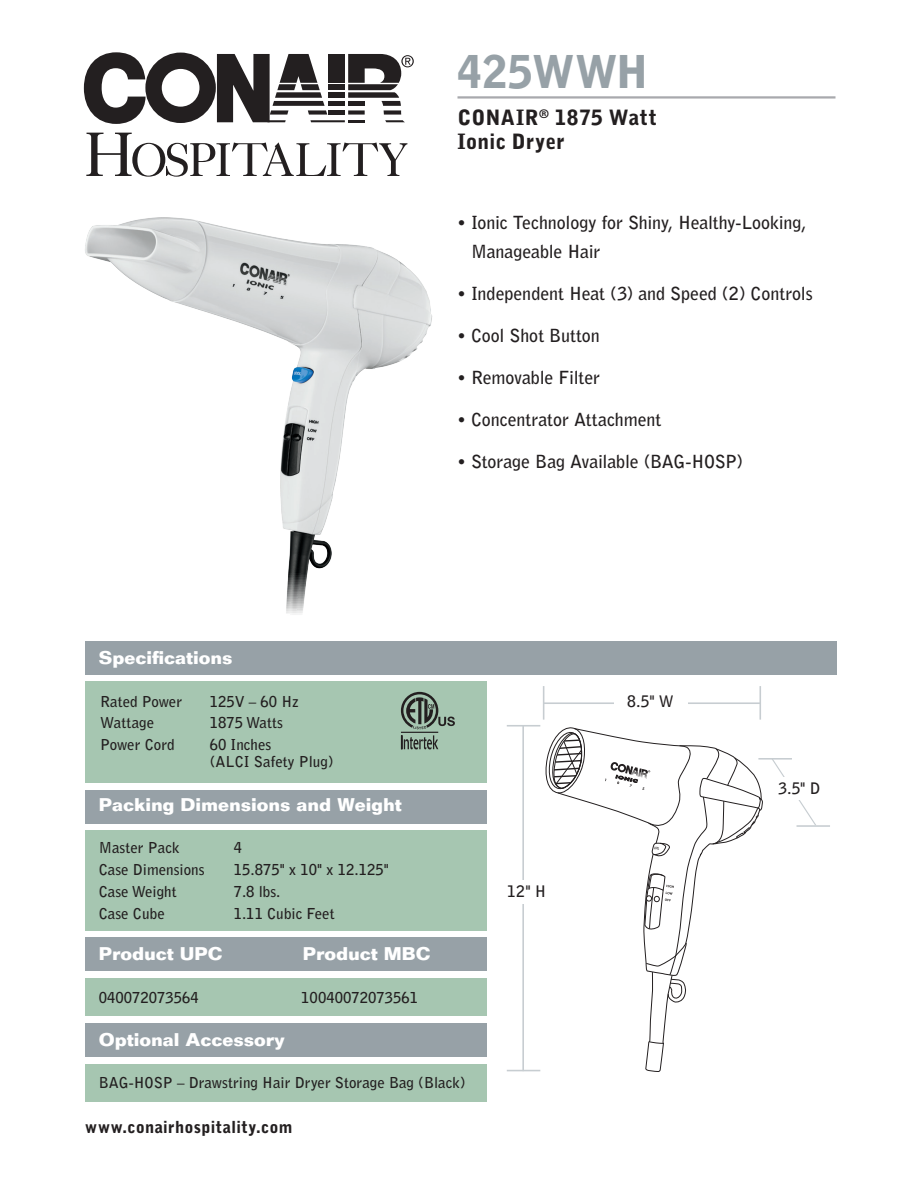
<style>
.page{position:relative;width:918px;height:1188px;background:#fff}
.page>*{position:absolute;margin:0;border:0;box-sizing:border-box;transform-origin:0 0}
.t1{font:900 45px "Bell Gothic Std";color:#97a1a7}
.t2{font:900 21px/24px "Bell Gothic Std";letter-spacing:.015em;color:#231f20}
.t3{font:700 18px/28.5px "Bell Gothic Std";letter-spacing:-.01em;color:#231f20}
.t4{font:700 18px "Folio Std";color:#fff}
.t5{font:900 16.5px "Bell Gothic Std";letter-spacing:.02em;color:#231f20}
.t6{font:700 15.75px "Bell Gothic Std";color:#231f20}
.t7{font:700 15px/16.5px "Bell Gothic Std";color:#231f20}
</style>
<div class="page">
<div style="left:85px;top:642px;width:752px;height:33px;background:#97a1a7"></div>
<div style="left:85px;top:978px;width:402px;height:38px;background:#a6c6b1"></div>
<div style="left:85px;top:682px;width:402px;height:101px;background:#a6c6b1"></div>
<div style="left:85px;top:830px;width:402px;height:101px;background:#a6c6b1"></div>
<div style="left:85px;top:790px;width:402px;height:33px;background:#97a1a7"></div>
<div style="left:85px;top:937px;width:402px;height:34px;background:#97a1a7"></div>
<div style="left:85px;top:1064px;width:402px;height:38px;background:#a6c6b1"></div>
<div style="left:85px;top:1023px;width:402px;height:34px;background:#97a1a7"></div>
<img style="left:85px;top:217px;width:347px;height:398px">
<svg style="left:560px;top:730px;width:203px;height:79px"></svg>
<svg style="left:545px;top:727px;width:41px;height:67px"></svg>
<svg style="left:605px;top:745px;width:157px;height:327px"></svg>
<svg style="left:84px;top:52px;width:330px;height:72px"></svg>
<svg style="left:86px;top:133px;width:321px;height:44px"></svg>
<hr style="left:401px;top:732px;width:37px;height:1px;background:#231f20">
<svg style="left:401px;top:735px;width:37px;height:15px"></svg>
<svg style="left:401px;top:692px;width:54px;height:37px"></svg>
<hr style="left:458px;top:96px;width:378px;height:3px;background:#a8a9ad">
<hr style="left:522px;top:726px;width:2px;height:345px;background:#c7cdd1">
<hr style="left:507px;top:725px;width:33px;height:2px;background:#c7cdd1">
<hr style="left:507px;top:1070px;width:33px;height:1px;background:#c7cdd1">
<div style="left:497px;top:880px;width:59px;height:24px;background:#fff"></div>
<hr style="left:543px;top:702px;width:218px;height:2px;background:#c7cdd1">
<hr style="left:543px;top:686px;width:1px;height:34px;background:#c7cdd1">
<hr style="left:760px;top:686px;width:1px;height:34px;background:#c7cdd1">
<div style="left:614px;top:684px;width:73px;height:35px;background:#fff"></div>
<svg style="left:772px;top:760px;width:44px;height:67px"></svg>
<div style="left:776px;top:777px;width:47px;height:23px;background:#fff"></div>
<hr style="left:758px;top:758px;width:34px;height:2px;background:#c7cdd1">
<hr style="left:797px;top:825px;width:33px;height:2px;background:#c7cdd1">
<h1 class="t1" style="left:458px;top:45px;width:192px">425WWH</h1>
<h2 class="t2" style="left:457px;top:106px;width:201px">CONAIR<sup>®</sup> 1875 Watt<br>Ionic Dryer</h2>
<p class="t3" style="left:471px;top:209px;width:337px;text-indent:-14px">• Ionic Technology for Shiny, Healthy-Looking,<br>Manageable Hair</p>
<p class="t3" style="left:457px;top:279px;width:357px">• Independent Heat (3) and Speed (2) Controls</p>
<p class="t3" style="left:457px;top:321px;width:144px">• Cool Shot Button</p>
<p class="t3" style="left:457px;top:363px;width:145px">• Removable Filter</p>
<p class="t3" style="left:457px;top:405px;width:206px">• Concentrator Attachment</p>
<p class="t3" style="left:457px;top:447px;width:287px">• Storage Bag Available (BAG-HOSP)</p>
<p class="t4" style="left:99px;top:647px;width:135px">Specifications</p>
<p class="t7" style="left:100px;top:693px;width:83px">Rated Power</p>
<p class="t7" style="left:210px;top:693px;width:91px">125V – 60 Hz</p>
<p class="t7" style="left:100px;top:715px;width:55px">Wattage</p>
<p class="t7" style="left:210px;top:715px;width:75px">1875 Watts</p>
<p class="t7" style="left:100px;top:737px;width:76px">Power Cord</p>
<p class="t7" style="left:210px;top:737px;width:125px">60 Inches<br>(ALCI Safety Plug)</p>
<p class="t4" style="left:99px;top:793px;width:304px">Packing Dimensions and Weight</p>
<p class="t7" style="left:99px;top:839px;width:82px">Master Pack</p>
<p class="t7" style="left:234px;top:839px;width:10px">4</p>
<p class="t7" style="left:99px;top:861px;width:107px">Case Dimensions</p>
<p class="t7" style="left:234px;top:861px;width:156px">15.875" x 10" x 12.125"</p>
<p class="t7" style="left:99px;top:883px;width:79px">Case Weight</p>
<p class="t7" style="left:234px;top:883px;width:48px">7.8 lbs.</p>
<p class="t7" style="left:99px;top:905px;width:68px">Case Cube</p>
<p class="t7" style="left:234px;top:905px;width:102px">1.11 Cubic Feet</p>
<p class="t4" style="left:99px;top:942px;width:125px">Product UPC</p>
<p class="t4" style="left:303px;top:942px;width:129px">Product MBC</p>
<p class="t6" style="left:507px;top:882px;width:41px">12" H</p>
<p class="t6" style="left:627px;top:692px;width:48px">8.5" W</p>
<p class="t6" style="left:779px;top:779px;width:43px">3.5" D</p>
<p class="t7" style="left:99px;top:989px;width:102px">040072073564</p>
<p class="t7" style="left:301px;top:989px;width:118px">10040072073561</p>
<p class="t4" style="left:99px;top:1029px;width:187px">Optional Accessory</p>
<p class="t7" style="left:99px;top:1074px;width:368px">BAG-HOSP – Drawstring Hair Dryer Storage Bag (Black)</p>
<p class="t5" style="left:85px;top:1118px;width:209px">www.conairhospitality.com</p>
</div>
